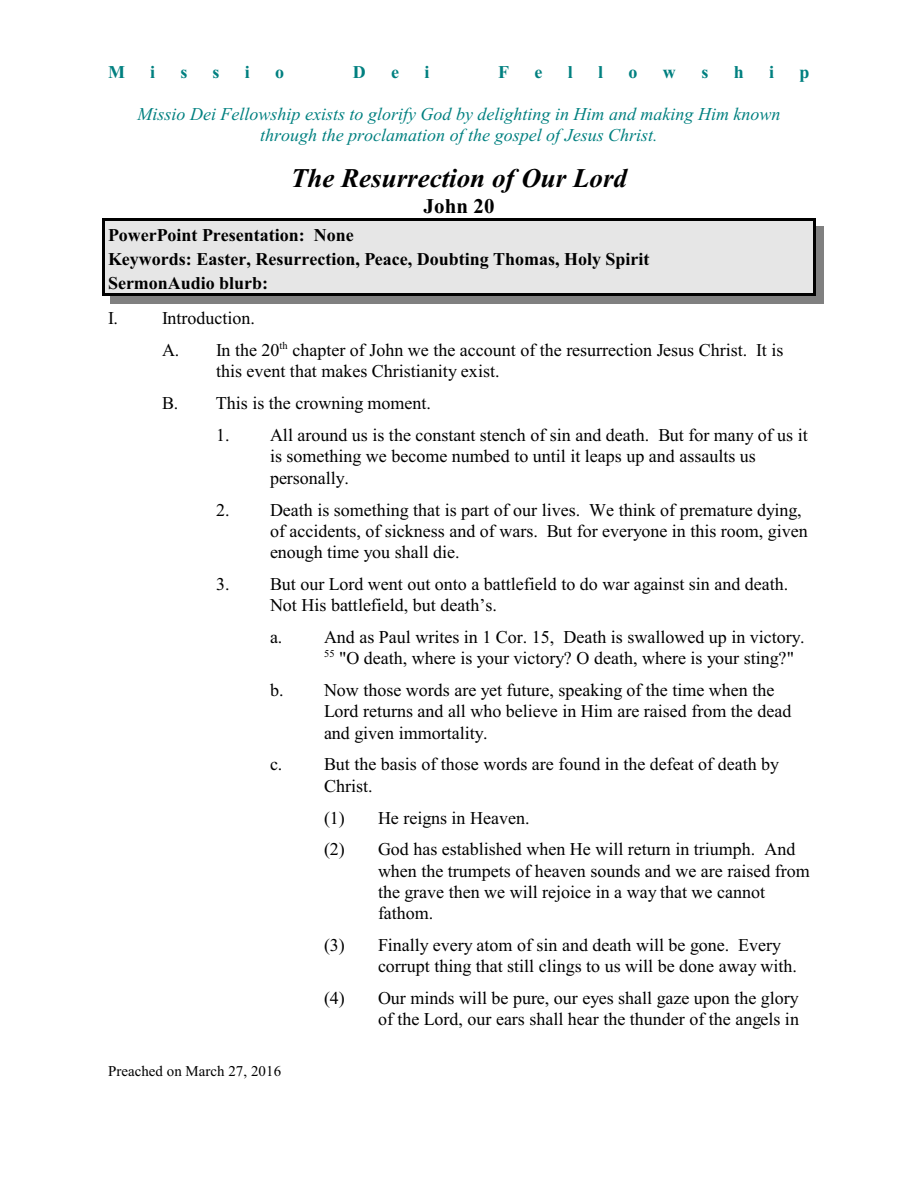
<style>
.page{position:relative;width:918px;height:1188px;background:#fff}
.page>*{position:absolute;margin:0;border:0;box-sizing:border-box;transform-origin:0 0}
.t1{font:italic 700 27px "Times New Roman";color:#000}
.t2{font:700 21px "Times New Roman";letter-spacing:.005em;color:#000}
.t3{font:18px/21.3px "Times New Roman";color:#000}
.t4{font:italic 18px/21.3px "Times New Roman";color:#008080;text-align:center}
.t5{font:700 18px/24.2px "Times New Roman";color:#000}
.t6{font:700 18px "Times New Roman";color:#008080}
.t7{font:15px "Times New Roman";color:#000}
</style>
<div class="page">
<div style="left:102px;top:218px;width:714px;height:30px;background:#e6e6e6"></div>
<hr style="left:102px;top:218px;width:3px;height:33px;background:#000">
<hr style="left:813px;top:218px;width:3px;height:33px;background:#000">
<hr style="left:102px;top:218px;width:714px;height:3px;background:#000">
<div style="left:816px;top:226px;width:8px;height:22px;background:#808080"></div>
<div style="left:102px;top:248px;width:714px;height:24px;background:#e6e6e6"></div>
<hr style="left:102px;top:245px;width:3px;height:30px;background:#000">
<hr style="left:813px;top:245px;width:3px;height:30px;background:#000">
<div style="left:816px;top:248px;width:8px;height:24px;background:#808080"></div>
<div style="left:102px;top:272px;width:714px;height:24px;background:#e6e6e6"></div>
<hr style="left:102px;top:269px;width:3px;height:27px;background:#000">
<hr style="left:813px;top:269px;width:3px;height:27px;background:#000">
<hr style="left:102px;top:293px;width:714px;height:3px;background:#000">
<div style="left:816px;top:272px;width:8px;height:32px;background:#808080"></div>
<div style="left:110px;top:296px;width:713px;height:8px;background:#808080"></div>
<p class="t6" style="left:108px;top:66px;width:18px">M</p>
<p class="t6" style="left:150px;top:66px;width:7px">i</p>
<p class="t6" style="left:180px;top:66px;width:9px">s</p>
<p class="t6" style="left:213px;top:66px;width:9px">s</p>
<p class="t6" style="left:245px;top:66px;width:7px">i</p>
<p class="t6" style="left:275px;top:66px;width:10px">o</p>
<p class="t6" style="left:353px;top:66px;width:14px">D</p>
<p class="t6" style="left:391px;top:66px;width:9px">e</p>
<p class="t6" style="left:425px;top:66px;width:7px">i</p>
<p class="t6" style="left:498px;top:66px;width:12px">F</p>
<p class="t6" style="left:535px;top:66px;width:9px">e</p>
<p class="t6" style="left:568px;top:66px;width:7px">l</p>
<p class="t6" style="left:598px;top:66px;width:7px">l</p>
<p class="t6" style="left:629px;top:66px;width:10px">o</p>
<p class="t6" style="left:663px;top:66px;width:14px">w</p>
<p class="t6" style="left:701px;top:66px;width:9px">s</p>
<p class="t6" style="left:734px;top:66px;width:12px">h</p>
<p class="t6" style="left:769px;top:66px;width:7px">i</p>
<p class="t6" style="left:800px;top:66px;width:12px">p</p>
<p class="t4" style="left:138px;top:105px;width:644px">Missio Dei Fellowship exists to glorify God by delighting in Him and making Him known through the proclamation of the gospel of Jesus Christ.</p>
<h1 class="t1" style="left:291px;top:169px;width:338px">The Resurrection of Our Lord</h1>
<p class="t2" style="left:424px;top:199px;width:72px">John 20</p>
<p class="t5" style="left:108px;top:225px;width:543px">PowerPoint Presentation: None<br>Keywords: Easter, Resurrection, Peace, Doubting Thomas, Holy Spirit<br>SermonAudio blurb:</p>
<p class="t3" style="left:108px;top:309px;width:12px">I.</p>
<p class="t3" style="left:162px;top:304px;width:623px;line-height:31.8px">Introduction.<br>A. In the 20<sup>th</sup> chapter of John we the account of the resurrection Jesus Christ. It is</p>
<p class="t3" style="left:162px;top:357px;width:339px;line-height:31.8px;text-indent:54px">this event that makes Christianity exist.<br>B. This is the crowning moment.</p>
<p class="t3" style="left:270px;top:426px;width:539px;text-indent:-54px">1. All around us is the constant stench of sin and death. But for many of us it is something we become numbed to until it leaps up and assaults us personally.</p>
<p class="t3" style="left:270px;top:501px;width:539px;text-indent:-54px">2. Death is something that is part of our lives. We think of premature dying, of accidents, of sickness and of wars. But for everyone in this room, given enough time you shall die.</p>
<p class="t3" style="left:270px;top:575px;width:520px;text-indent:-54px">3. But our Lord went out onto a battlefield to do war against sin and death.<br>Not His battlefield, but death’s.</p>
<p class="t3" style="left:324px;top:628px;width:482px;text-indent:-54px">a. And as Paul writes in 1 Cor. 15, Death is swallowed up in victory.<br><sup>55</sup> "O death, where is your victory? O death, where is your sting?"</p>
<p class="t3" style="left:324px;top:681px;width:469px;text-indent:-54px">b. Now those words are yet future, speaking of the time when the<br>Lord returns and all who believe in Him are raised from the dead and given immortality.</p>
<p class="t3" style="left:324px;top:755px;width:457px;text-indent:-54px">c. But the basis of those words are found in the defeat of death by<br>Christ.</p>
<p class="t3" style="left:324px;top:803px;width:473px;line-height:31.8px">(1) He reigns in Heaven.<br>(2) God has established when He will return in triumph. And</p>
<p class="t3" style="left:378px;top:862px;width:433px">when the trumpets of heaven sounds and we are raised from the grave then we will rejoice in a way that we cannot fathom.</p>
<p class="t3" style="left:378px;top:936px;width:420px;text-indent:-54px">(3) Finally every atom of sin and death will be gone. Every corrupt thing that still clings to us will be done away with.</p>
<p class="t3" style="left:324px;top:989px;width:477px;text-align:right">(4) Our minds will be pure, our eyes shall gaze upon the glory of the Lord, our ears shall hear the thunder of the angels in</p>
<p class="t7" style="left:108px;top:1066px;width:175px">Preached on March 27, 2016</p>
</div>
